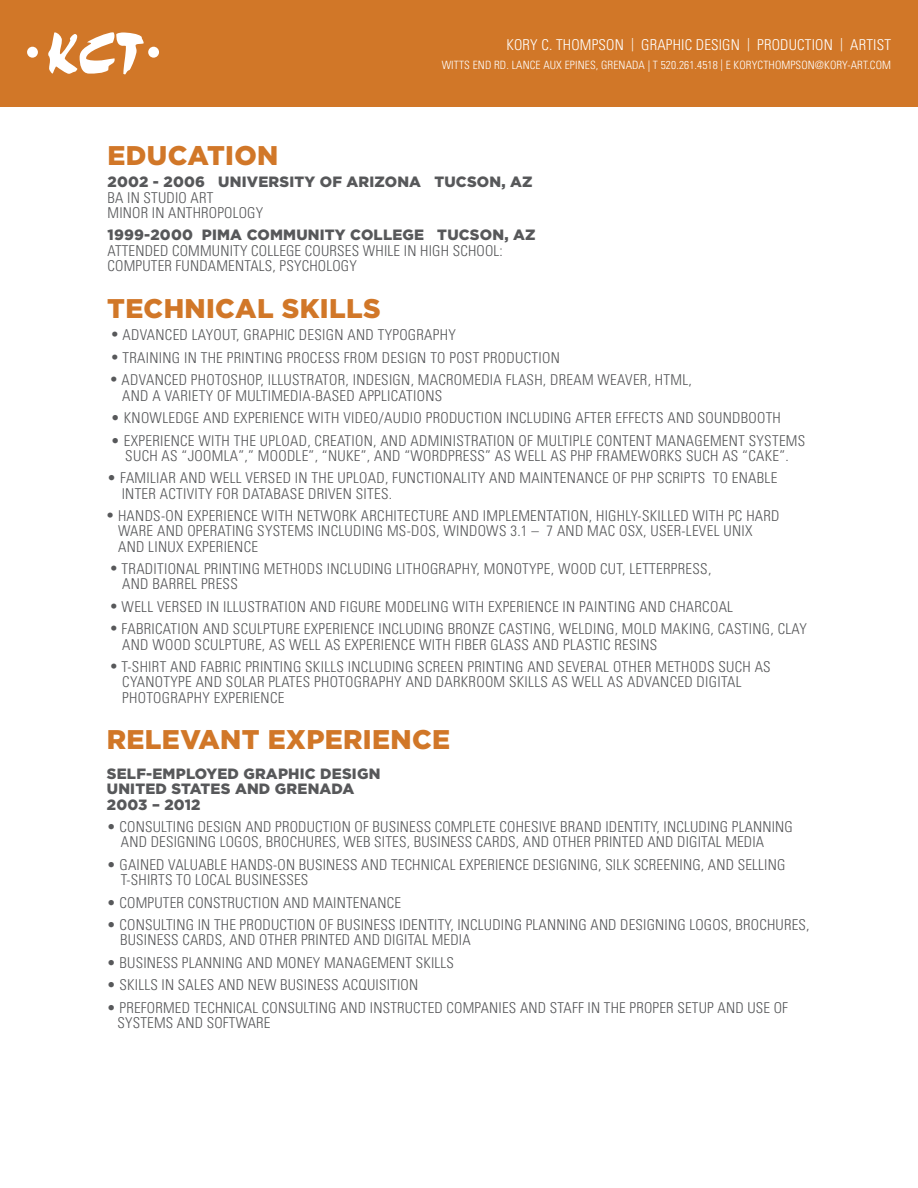
<style>
.page{position:relative;width:918px;height:1188px;background:#fff}
.page>*{position:absolute;margin:0;border:0;box-sizing:border-box;transform-origin:0 0}
.t1{font:900 27px "Gotham";letter-spacing:.015em;color:#d17728}
.t2{font:300 condensed 15px/15.3px "Univers";letter-spacing:.02em;color:#57585a}
.t3{font:900 15px/15.3px "Gotham";letter-spacing:.015em;color:#57585a}
.t4{font:300 condensed 15px "Univers";letter-spacing:.015em;color:#fff}
.t5{font:300 condensed 11.4px "Univers";letter-spacing:.01em;color:#fff}
.s1{font-size:13.35px}
.s2{font-family:"Times";font-weight:400;font-stretch:normal;font-size:18px}
</style>
<div class="page">
<div style="left:0;top:0;width:918px;height:107px;background:#d17728"></div>
<svg style="left:27px;top:32px;width:132px;height:42px"></svg>
<p class="t4" style="left:506px;top:35px;width:386px">KORY C. THOMPSON <span class="s1">|</span> GRAPHIC DESIGN <span class="s1">|</span> PRODUCTION <span class="s1">|</span> ARTIST</p>
<p class="t5" style="left:442px;top:58px;width:451px">WITTS END RD . LANCE AUX EPINES, GRENADA | T 520.261.4518 | E KORYCTHOMPSON@KORY-ART.COM</p>
<h1 class="t1" style="left:108px;top:140px;width:172px">EDUCATION</h1>
<p class="t3" style="left:108px;top:174px;width:415px">2002 - 2006 UNIVERSITY OF ARIZONA TUCSON, AZ</p>
<p class="t2" style="left:108px;top:190px;width:157px">BA IN STUDIO ART<br>MINOR IN ANTHROPOLOGY</p>
<p class="t3" style="left:108px;top:227px;width:418px">1999-2000 PIMA COMMUNITY COLLEGE TUCSON, AZ</p>
<p class="t2" style="left:108px;top:243px;width:397px">ATTENDED COMMUNITY COLLEGE COURSES WHILE IN HIGH SCHOOL:<br>COMPUTER FUNDAMENTALS, PSYCHOLOGY</p>
<h1 class="t1" style="left:107px;top:293px;width:275px">TECHNICAL SKILLS</h1>
<p class="t2" style="left:112px;top:327px;width:346px"><span class="s2">•</span> ADVANCED LAYOUT, GRAPHIC DESIGN AND TYPOGRAPHY</p>
<p class="t2" style="left:112px;top:350px;width:450px"><span class="s2">•</span> TRAINING IN THE PRINTING PROCESS FROM DESIGN TO POST PRODUCTION</p>
<p class="t2" style="left:122px;top:372px;width:571px;text-indent:-11px"><span class="s2">•</span> ADVANCED PHOTOSHOP, ILLUSTRATOR, I NDESIGN, MACROMEDIA FLASH, DREAM WEAVER, HTML,<br>AND A VARIETY OF MULTIMEDIA-BASED APPLICATIONS</p>
<p class="t2" style="left:111px;top:410px;width:672px">• KNOWLEDGE AND EXPERIENCE WITH VIDEO/AUDIO PRODUCTION INCLUDING AFTER EFFECTS AND SOUNDBOOTH</p>
<p class="t2" style="left:125px;top:433px;width:681px;text-indent:-14px">• EXPERIENCE WITH THE UPLOAD, CREATION, AND ADMINISTRATION OF MULTIPLE CONTENT MANAGEMENT SYSTEMS<br>SUCH AS “JOOMLA”,” MOODLE”, “NUKE”, AND “WORDPRESS” AS WELL AS PHP</p>
<p class="t2" style="left:596px;top:448px;width:194px">FRAMEWORKS SUCH AS “CAKE”.</p>
<p class="t2" style="left:107px;top:470px;width:532px">• FAMILIAR AND WELL VERSED IN THE UPLOAD, FUNCTIONALITY AND MAINTENANCE OF PHP</p>
<p class="t2" style="left:657px;top:470px;width:122px">SCRIPTS TO ENABLE</p>
<p class="t2" style="left:122px;top:486px;width:272px">INTER ACTIVITY FOR DATABASE DRIVEN SITES.</p>
<p class="t2" style="left:118px;top:508px;width:667px;text-indent:-11px"><span class="s2">•</span> HANDS-ON EXPERIENCE WITH NETWORK ARCHITECTURE AND IMPLEMENTATION, HIGHLY-SKILLED WITH PC HARD<br>WARE AND OPERATING SYSTEMS INCLUDING MS-DOS, WINDOWS 3.1 – 7 AND MAC OSX, USER-LEVEL UNIX<br>AND LINUX EXPERIENCE</p>
<p class="t2" style="left:122px;top:561px;width:591px;text-indent:-11px"><span class="s2">•</span> TRADITIONAL PRINTING METHODS INCLUDING LITHOGRAPHY, MONOTYPE, WOOD CUT, LETTERPRESS,<br>AND BARREL PRESS</p>
<p class="t2" style="left:111px;top:599px;width:622px"><span class="s2">•</span> WELL VERSED IN ILLUSTRATION AND FIGURE MODELING WITH EXPERIENCE IN PAINTING AND CHARCOAL</p>
<p class="t2" style="left:122px;top:621px;width:686px;text-indent:-11px"><span class="s2">•</span> FABRICATION AND SCULPTURE EXPERIENCE INCLUDING BRONZE CASTING, WELDING, MOLD MAKING, CASTING, CLAY<br>AND WOOD SCULPTURE, AS WELL AS EXPERIENCE WITH FIBER GLASS AND PLASTIC RESINS</p>
<p class="t2" style="left:111px;top:659px;width:661px"><span class="s2">•</span> T-SHIRT AND FABRIC PRINTING SKILLS INCLUDING SCREEN PRINTING AND SEVERAL OTHER METHODS SUCH AS</p>
<p class="t2" style="left:107px;top:674px;width:635px">CYANOTYPE AND SOLAR PLATES PHOTOGRAPHY AND DARKROOM SKILLS AS WELL AS ADVANCED DIGITAL</p>
<p class="t2" style="left:122px;top:690px;width:164px">PHOTOGRAPHY EXPERIENCE</p>
<h1 class="t1" style="left:107px;top:723px;width:342px">RELEVANT EXPERIENCE</h1>
<p class="t3" style="left:107px;top:766px;width:275px">SELF-EMPLOYED GRAPHIC DESIGN<br>UNITED STATES AND GRENADA<br>2003 – 2012</p>
<p class="t2" style="left:121px;top:819px;width:674px;text-indent:-14px">• CONSULTING DESIGN AND PRODUCTION OF BUSINESS COMPLETE COHESIVE BRAND IDENTITY, INCLUDING PLANNING<br>AND DESIGNING LOGOS, BROCHURES, WEB SITES, BUSINESS CARDS, AND OTHER PRINTED AND DIGITAL MEDIA</p>
<p class="t2" style="left:121px;top:857px;width:666px;text-indent:-14px">• GAINED VALUABLE HANDS-ON BUSINESS AND TECHNICAL EXPERIENCE DESIGNING, SILK SCREENING, AND SELLING<br>T-SHIRTS TO LOCAL BUSINESSES</p>
<p class="t2" style="left:107px;top:895px;width:296px">• COMPUTER CONSTRUCTION AND MAINTENANCE</p>
<p class="t2" style="left:120px;top:917px;width:691px;text-indent:-13px">• CONSULTING IN THE PRODUCTION OF BUSINESS IDENTITY, INCLUDING PLANNING AND DESIGNING LOGOS, BROCHURES,<br>BUSINESS CARDS, AND OTHER PRINTED AND DIGITAL MEDIA</p>
<p class="t2" style="left:107px;top:955px;width:349px">• BUSINESS PLANNING AND MONEY MANAGEMENT SKILLS</p>
<p class="t2" style="left:107px;top:977px;width:313px">• SKILLS IN SALES AND NEW BUSINESS ACQUISITION</p>
<p class="t2" style="left:117px;top:1000px;width:672px;text-indent:-11px">• PREFORMED TECHNICAL CONSULTING AND INSTRUCTED COMPANIES AND STAFF IN THE PROPER SETUP AND USE OF<br>SYSTEMS AND SOFTWARE</p>
</div>
